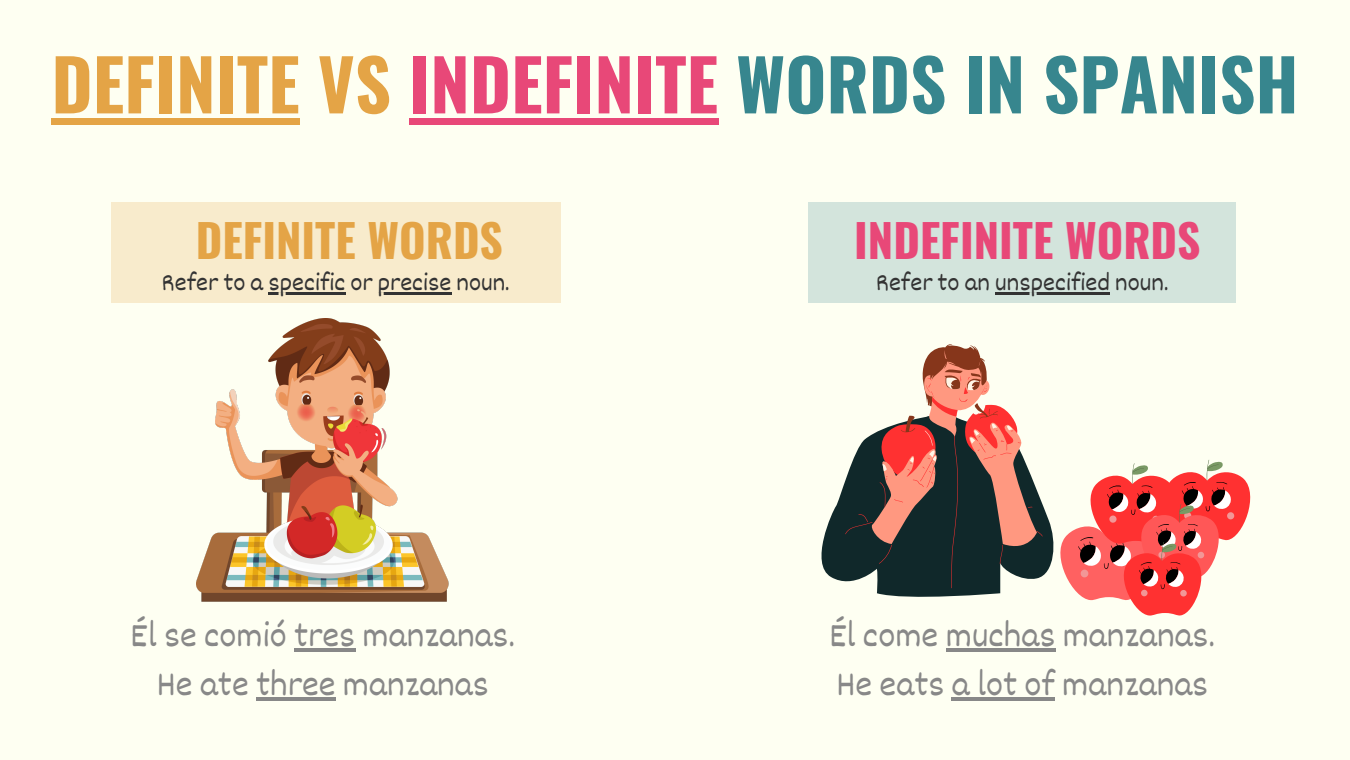
<style>
.page{position:relative;width:1350px;height:760px;background:#fff}
.page>*{position:absolute;margin:0;border:0;box-sizing:border-box;transform-origin:0 0}
.t1{font:700 70.5px "Oswald";color:#37868e}
.t2{font:700 45.45px "Oswald";color:#e84878}
.t3{font:700 45.45px "Oswald";color:#e4a446}
.t4{font:36px/49.5px "Dekko";color:#888;text-align:center}
.t5{font:25.5px "Dekko";color:#333}
.s1{color:#e4a446}
.s2{color:#e84878}
</style>
<div class="page">
<div style="left:0;top:0;width:1350px;height:759px;background:#fefff2"></div>
<div style="left:111px;top:202px;width:450px;height:100px;background:#f8ebcc"></div>
<div style="left:809px;top:202px;width:427px;height:100px;background:#d3e4dc"></div>
<svg style="left:821px;top:481px;width:230px;height:116px"></svg>
<svg style="left:845px;top:435px;width:198px;height:153px;fill:#10282a"></svg>
<svg style="left:870px;top:344px;width:167px;height:208px"></svg>
<img style="left:197px;top:318px;width:252px;height:283px">
<div style="left:51px;top:118px;width:249px;height:7px;background:#e4a446"></div>
<div style="left:409px;top:118px;width:309px;height:7px;background:#e84878"></div>
<hr style="left:268px;top:292px;width:77px;height:3px;background:#333">
<hr style="left:378px;top:292px;width:73px;height:3px;background:#333">
<svg style="left:294px;top:648px;width:61px;height:3px"></svg>
<hr style="left:256px;top:697px;width:80px;height:3px;background:#888">
<hr style="left:995px;top:292px;width:115px;height:3px;background:#333">
<svg style="left:946px;top:648px;width:109px;height:3px"></svg>
<hr style="left:952px;top:697px;width:103px;height:3px;background:#888">
<svg style="left:1051px;top:460px;width:200px;height:156px"></svg>
<h1 class="t1" style="left:51px;top:29px;width:1249px"><span class="s1">DEFINITE VS</span> <span class="s2">INDEFINITE</span> WORDS IN SPANISH</h1>
<p class="t3" style="left:196px;top:205px;width:309px">DEFINITE WORDS</p>
<p class="t5" style="left:162px;top:266px;width:350px">Refer to a specific or precise noun.</p>
<p class="t4" style="left:130px;top:608px;width:386px">Él se comió tres manzanas.<br>He ate three manzanas</p>
<p class="t2" style="left:854px;top:205px;width:348px">INDEFINITE WORDS</p>
<p class="t5" style="left:876px;top:266px;width:294px">Refer to an unspecified noun.</p>
<p class="t4" style="left:829px;top:608px;width:387px;text-align:left">Él come muchas manzanas.<br>He eats a lot of manzanas</p>
</div>
